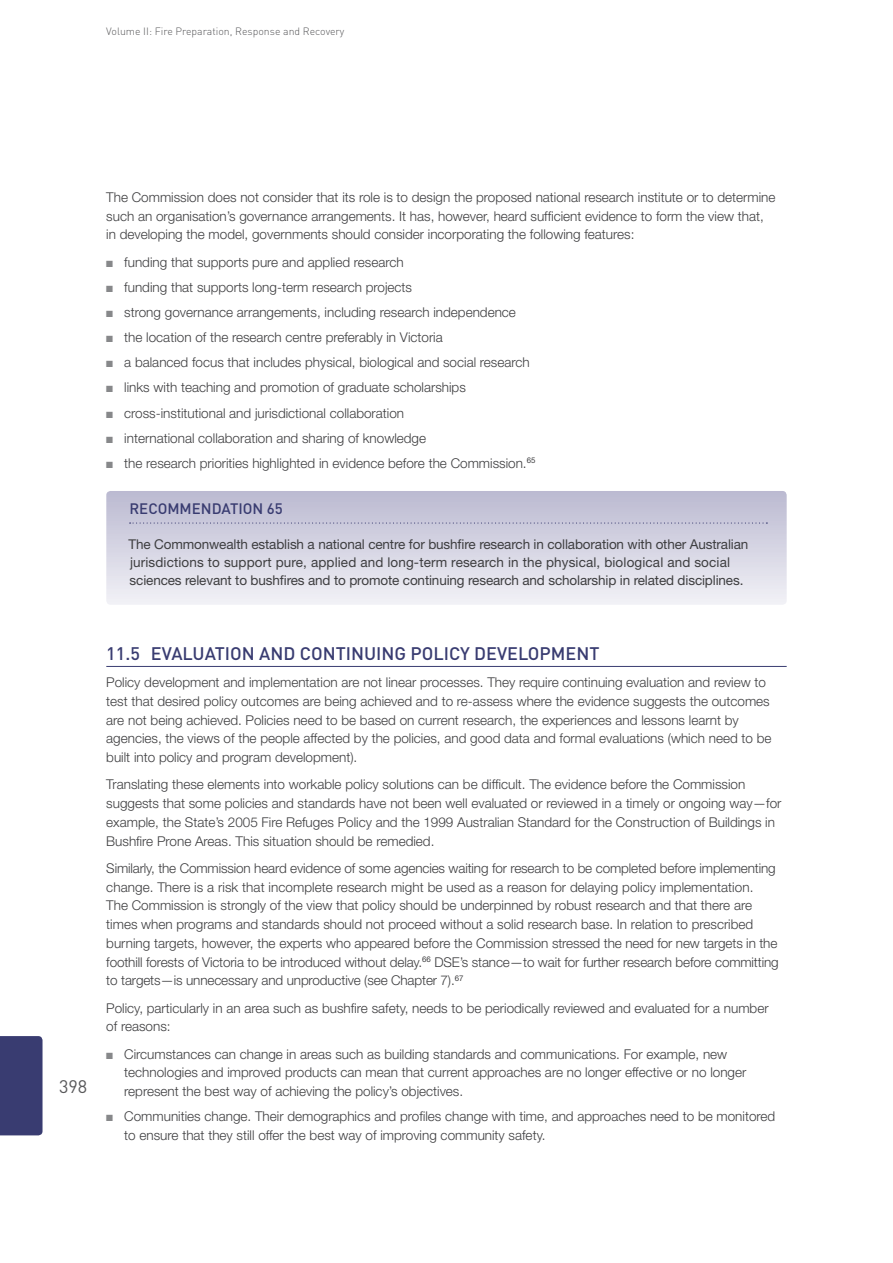
<style>
.page{position:relative;width:893px;height:1263px;background:#fff}
.page>*{position:absolute;margin:0;border:0;box-sizing:border-box;transform-origin:0 0}
.Heading_2{font:500 18px "DIN";color:#393c71}
.t1{font:18px "DIN";color:#58585a}
.t2{font:500 15px "DIN";color:#393c71}
.Bullet_Points{font:300 13.5px/18.8px "Helvetica Neue";color:#3e3e40}
.t3{font:13.5px/18px "Helvetica Neue";letter-spacing:-.01em;color:#3e3e40}
.t4{font:300 10.5px "DIN";color:#58585a}
.s1{color:#87888a}
</style>
<div class="page">
<div style="left:0;top:1036px;width:43px;height:99px;background:#393c71"></div>
<hr style="left:106px;top:666px;width:681px;height:1px;background:#393c71">
<svg style="left:106px;top:491px;width:681px;height:114px;background:#d6d5e3"></svg>
<svg style="left:130px;top:522px;width:637px;height:2px"></svg>
<p class="t4" style="left:106px;top:25px;width:240px">Volume II : Fire Preparation, Response and Recovery</p>
<p class="Bullet_Points" style="left:106px;top:187px;width:671px">The Commission does not consider that its role is to design the proposed national research institute or to determine such an organisation’s governance arrangements. It has, however, heard sufficient evidence to form the view that, in developing the model, governments should consider incorporating the following features:</p>
<p class="Bullet_Points" style="left:106px;top:252px;width:299px"><span class="s1">■</span> funding that supports pure and applied research</p>
<p class="Bullet_Points" style="left:106px;top:277px;width:307px"><span class="s1">■</span> funding that supports long-term research projects</p>
<p class="Bullet_Points" style="left:106px;top:303px;width:411px"><span class="s1">■</span> strong governance arrangements, including research independence</p>
<p class="Bullet_Points" style="left:106px;top:328px;width:338px"><span class="s1">■</span> the location of the research centre preferably in Victoria</p>
<p class="Bullet_Points" style="left:106px;top:353px;width:425px"><span class="s1">■</span> a balanced focus that includes physical, biological and social research</p>
<p class="Bullet_Points" style="left:106px;top:378px;width:361px"><span class="s1">■</span> links with teaching and promotion of graduate scholarships</p>
<p class="Bullet_Points" style="left:106px;top:403px;width:299px"><span class="s1">■</span> cross-institutional and jurisdictional collaboration</p>
<p class="Bullet_Points" style="left:106px;top:428px;width:321px"><span class="s1">■</span> international collaboration and sharing of knowledge</p>
<p class="Bullet_Points" style="left:106px;top:453px;width:431px"><span class="s1">■</span> the research priorities highlighted in evidence before the Commission.<sup>65</sup></p>
<p class="t2" style="left:129px;top:499px;width:10px">RECOMMENDATION</p>
<p class="t2" style="left:267px;top:499px;width:17px">65</p>
<p class="t3" style="left:128px;top:535px;width:621px">The Commonwealth establish a national centre for bushfire research in collaboration with other Australian jurisdictions to support pure, applied and long-term research in the physical, biological and social sciences relevant to bushfires and to promote continuing research and scholarship in related disciplines.</p>
<h1 class="t1" style="left:59px;top:1075px;width:30px">398</h1>
<p class="Heading_2" style="left:106px;top:642px;width:495px">11.5 EVALUATION AND CONTINUING POLICY DEVELOPMENT</p>
<p class="Bullet_Points" style="left:106px;top:673px;width:667px">Policy development and implementation are not linear processes. They require continuing evaluation and review to test that desired policy outcomes are being achieved and to re-assess where the evidence suggests the outcomes are not being achieved. Policies need to be based on current research, the experiences and lessons learnt by agencies, the views of the people affected by the policies, and good data and formal evaluations (which need to be built into policy and program development).</p>
<p class="Bullet_Points" style="left:106px;top:775px;width:677px">Translating these elements into workable policy solutions can be difficult. The evidence before the Commission suggests that some policies and standards have not been well evaluated or reviewed in a timely or ongoing way—for example, the State’s 2005 Fire Refuges Policy and the 1999 Australian Standard for the Construction of Buildings in Bushfire Prone Areas. This situation should be remedied.</p>
<p class="Bullet_Points" style="left:106px;top:858px;width:674px">Similarly, the Commission heard evidence of some agencies waiting for research to be completed before implementing change. There is a risk that incomplete research might be used as a reason for delaying policy implementation.<br>The Commission is strongly of the view that policy should be underpinned by robust research and that there are times when programs and standards should not proceed without a solid research base. In relation to prescribed burning targets, however, the experts who appeared before the Commission stressed the need for new targets in the foothill forests of Victoria to be introduced without delay.<sup>66</sup> DSE’s stance—to wait for further research before committing to targets—is unnecessary and unproductive (see Chapter 7).<sup>67</sup></p>
<p class="Bullet_Points" style="left:106px;top:998px;width:664px">Policy, particularly in an area such as bushfire safety, needs to be periodically reviewed and evaluated for a number of reasons:</p>
<p class="Bullet_Points" style="left:124px;top:1044px;width:624px;text-indent:-18px"><span class="s1">■</span> Circumstances can change in areas such as building standards and communications. For example, new technologies and improved products can mean that current approaches are no longer effective or no longer represent the best way of achieving the policy’s objectives.</p>
<p class="Bullet_Points" style="left:124px;top:1107px;width:652px;text-indent:-18px"><span class="s1">■</span> Communities change. Their demographics and profiles change with time, and approaches need to be monitored to ensure that they still offer the best way of improving community safety.</p>
</div>
